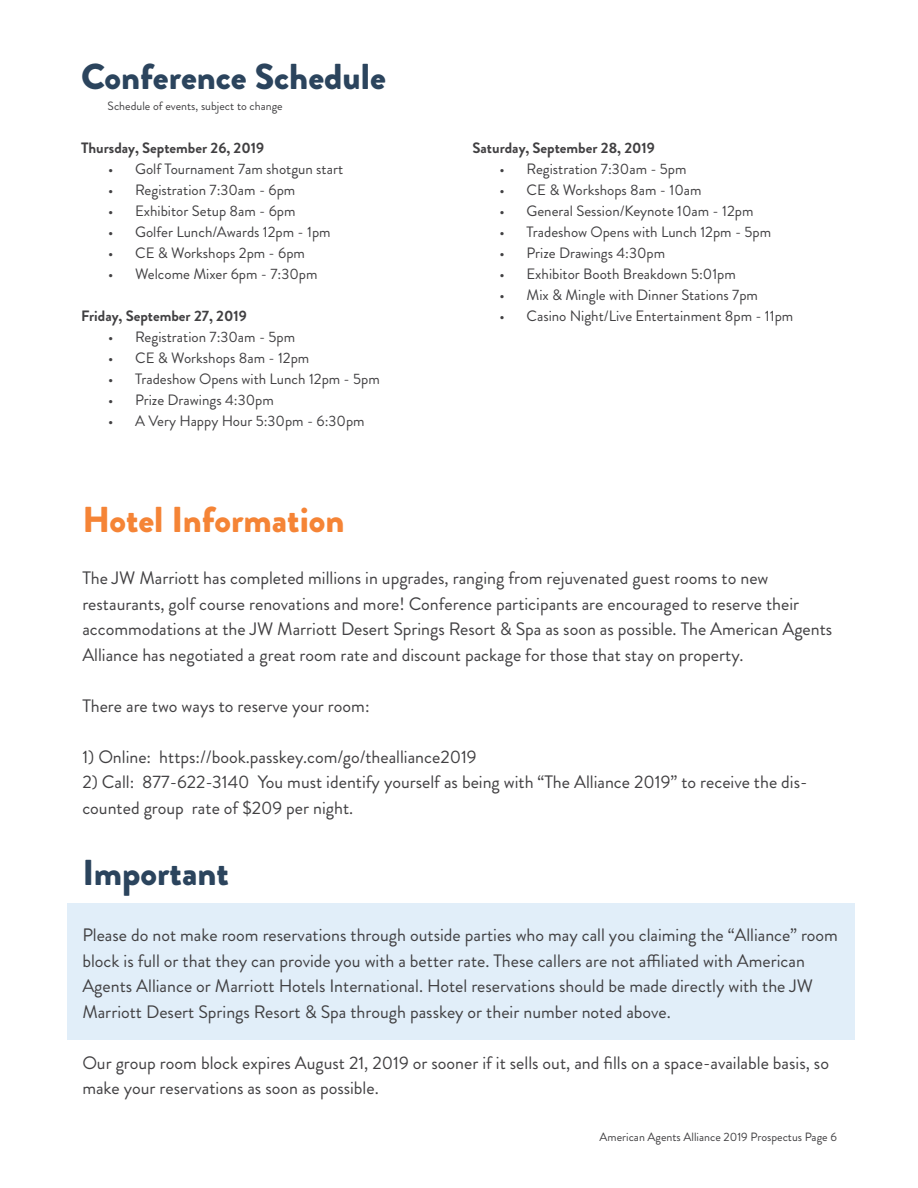
<style>
.page{position:relative;width:918px;height:1188px;background:#fff}
.page>*{position:absolute;margin:0;border:0;box-sizing:border-box;transform-origin:0 0}
.t1{font:900 36px "Brandon Grotesque";color:#2b445d}
.t2{font:900 36px "Brandon Grotesque";color:#f58436}
.t3{font:18px/25.5px "Brandon Grotesque";color:#414042}
.t4{font:15px "Brandon Grotesque";color:#414042}
.t5{font:700 15px "Brandon Grotesque";color:#414042}
.t6{font:12px "Brandon Grotesque";color:#414042}
</style>
<div class="page">
<div style="left:67px;top:904px;width:787px;height:136px;background:#e1eef9"></div>
<h1 class="t1" style="left:81px;top:51px;width:306px">Conference Schedule</h1>
<p class="t6" style="left:108px;top:98px;width:177px">Schedule of events, subject to change</p>
<p class="t5" style="left:81px;top:137px;width:185px">Thursday, September 26, 2019</p>
<p class="t4" style="left:108px;top:159px;width:237px">• Golf Tournament 7am shotgun start</p>
<p class="t4" style="left:108px;top:180px;width:189px">• Registration 7:30am - 6pm</p>
<p class="t4" style="left:108px;top:201px;width:189px">• Exhibitor Setup 8am - 6pm</p>
<p class="t4" style="left:108px;top:222px;width:224px">• Golfer Lunch/Awards 12pm - 1pm</p>
<p class="t4" style="left:108px;top:243px;width:198px">• CE &amp; Workshops 2pm - 6pm</p>
<p class="t4" style="left:108px;top:264px;width:211px">• Welcome Mixer 6pm - 7:30pm</p>
<p class="t5" style="left:81px;top:305px;width:167px">Friday, September 27, 2019</p>
<p class="t4" style="left:108px;top:327px;width:189px">• Registration 7:30am - 5pm</p>
<p class="t4" style="left:108px;top:348px;width:203px">• CE &amp; Workshops 8am - 12pm</p>
<p class="t4" style="left:108px;top:369px;width:273px">• Tradeshow Opens with Lunch 12pm - 5pm</p>
<p class="t4" style="left:108px;top:390px;width:167px">• Prize Drawings 4:30pm</p>
<p class="t4" style="left:108px;top:411px;width:258px">• A Very Happy Hour 5:30pm - 6:30pm</p>
<h1 class="t2" style="left:82px;top:495px;width:264px">Hotel Information</h1>
<p class="t5" style="left:473px;top:137px;width:184px">Saturday, September 28, 2019</p>
<p class="t4" style="left:500px;top:159px;width:189px">• Registration 7:30am - 5pm</p>
<p class="t4" style="left:500px;top:180px;width:203px">• CE &amp; Workshops 8am - 10am</p>
<p class="t4" style="left:500px;top:201px;width:255px">• General Session/Keynote 10am - 12pm</p>
<p class="t4" style="left:500px;top:222px;width:273px">• Tradeshow Opens with Lunch 12pm - 5pm</p>
<p class="t4" style="left:500px;top:243px;width:167px">• Prize Drawings 4:30pm</p>
<p class="t4" style="left:500px;top:264px;width:238px">• Exhibitor Booth Breakdown 5:01pm</p>
<p class="t4" style="left:500px;top:285px;width:260px">• Mix &amp; Mingle with Dinner Stations 7pm</p>
<p class="t4" style="left:500px;top:306px;width:295px">• Casino Night/Live Entertainment 8pm - 11pm</p>
<p class="t3" style="left:82px;top:566px;width:751px">The JW Marriott has completed millions in upgrades, ranging from rejuvenated guest rooms to new restaurants, golf course renovations and more! Conference participants are encouraged to reserve their accommodations at the JW Marriott Desert Springs Resort &amp; Spa as soon as possible. The American Agents Alliance has negotiated a great room rate and discount package for those that stay on property.</p>
<p class="t3" style="left:82px;top:693px;width:289px">There are two ways to reserve your room:</p>
<p class="t3" style="left:82px;top:744px;width:396px">1) Online: https://book.passkey.com/go/thealliance2019</p>
<p class="t3" style="left:82px;top:770px;width:727px">2) Call: 877-622-3140 You must identify yourself as being with “The Alliance 2019” to receive the dis&shy;counted group rate of $209 per night.</p>
<h1 class="t1" style="left:83px;top:847px;width:148px">Important</h1>
<p class="t3" style="left:82px;top:923px;width:757px">Please do not make room reservations through outside parties who may call you claiming the “Alliance” room block is full or that they can provide you with a better rate. These callers are not affiliated with American Agents Alliance or Marriott Hotels International. Hotel reservations should be made directly with the JW Marriott Desert Springs Resort &amp; Spa through passkey or their number noted above.</p>
<p class="t3" style="left:82px;top:1050px;width:748px">Our group room block expires August 21, 2019 or sooner if it sells out, and fills on a space-available basis, so make your reservations as soon as possible.</p>
<p class="t6" style="left:600px;top:1129px;width:239px">American Agents Alliance 2019 Prospectus Page 6</p>
</div>
